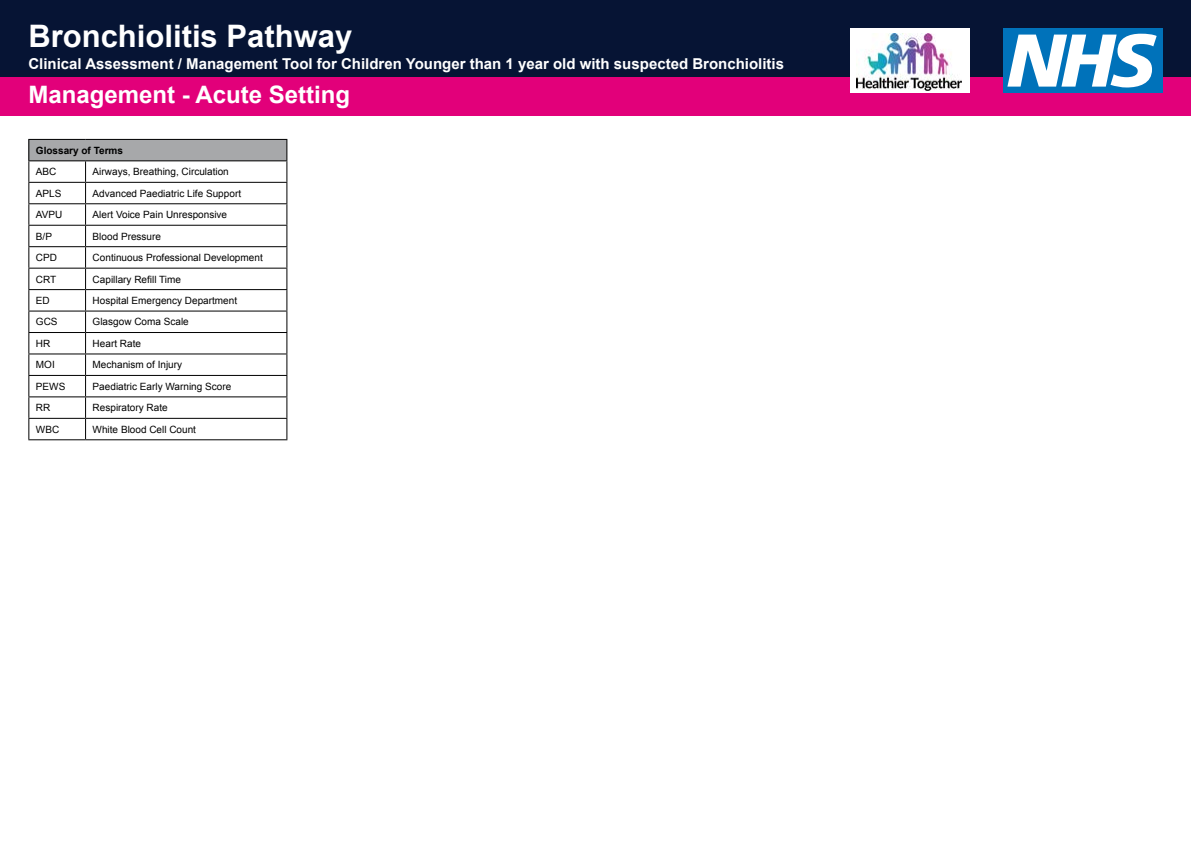
<style>
.page{position:relative;width:1191px;height:842px;background:#fff}
.page>*{position:absolute;margin:0;border:0;box-sizing:border-box;transform-origin:0 0}
.t1{font:700 31px "Arial";color:#fff}
.t2{font:700 24px "Arial";color:#fff}
.t3{font:700 15px "Arial";color:#fff}
.t4{font:10px "Arial";color:#000}
.t5{font:700 10px "Arial";color:#000}
</style>
<div class="page">
<div style="left:0;top:0;width:1191px;height:113px;background:#061434"></div>
<div style="left:0;top:77px;width:1191px;height:38px;background:#e2007a"></div>
<div style="left:1003px;top:28px;width:159px;height:65px;background:#0072ba"></div>
<svg style="left:1007px;top:34px;width:149px;height:53px"></svg>
<div style="left:849px;top:28px;width:120px;height:65px;background:#fff"></div>
<img style="left:856px;top:33px;width:105px;height:57px">
<div style="left:29px;top:139px;width:258px;height:22px;background:#a7a8aa"></div>
<hr style="left:28px;top:139px;width:58px;height:1px;background:#000">
<hr style="left:86px;top:139px;width:201px;height:1px;background:#000">
<hr style="left:28px;top:160px;width:58px;height:1px;background:#000">
<hr style="left:86px;top:160px;width:201px;height:1px;background:#000">
<hr style="left:28px;top:182px;width:58px;height:1px;background:#000">
<hr style="left:86px;top:182px;width:201px;height:1px;background:#000">
<hr style="left:28px;top:203px;width:58px;height:1px;background:#000">
<hr style="left:86px;top:203px;width:201px;height:1px;background:#000">
<hr style="left:28px;top:225px;width:58px;height:1px;background:#000">
<hr style="left:86px;top:225px;width:201px;height:1px;background:#000">
<hr style="left:28px;top:246px;width:58px;height:1px;background:#000">
<hr style="left:86px;top:246px;width:201px;height:1px;background:#000">
<hr style="left:28px;top:268px;width:58px;height:1px;background:#000">
<hr style="left:86px;top:268px;width:201px;height:1px;background:#000">
<hr style="left:28px;top:289px;width:58px;height:1px;background:#000">
<hr style="left:86px;top:289px;width:201px;height:1px;background:#000">
<hr style="left:28px;top:311px;width:58px;height:1px;background:#000">
<hr style="left:86px;top:311px;width:201px;height:1px;background:#000">
<hr style="left:28px;top:332px;width:58px;height:1px;background:#000">
<hr style="left:86px;top:332px;width:201px;height:1px;background:#000">
<hr style="left:28px;top:353px;width:58px;height:1px;background:#000">
<hr style="left:86px;top:353px;width:201px;height:1px;background:#000">
<hr style="left:28px;top:375px;width:58px;height:1px;background:#000">
<hr style="left:86px;top:375px;width:201px;height:1px;background:#000">
<hr style="left:28px;top:396px;width:58px;height:1px;background:#000">
<hr style="left:86px;top:396px;width:201px;height:1px;background:#000">
<hr style="left:28px;top:418px;width:58px;height:1px;background:#000">
<svg style="left:28px;top:140px;width:1px;height:299px"></svg>
<hr style="left:86px;top:418px;width:201px;height:1px;background:#000">
<svg style="left:85px;top:161px;width:1px;height:278px"></svg>
<svg style="left:286px;top:140px;width:1px;height:299px"></svg>
<hr style="left:28px;top:439px;width:58px;height:1px;background:#000">
<hr style="left:86px;top:439px;width:201px;height:1px;background:#000">
<h1 class="t1" style="left:28px;top:15px;width:325px">Bronchiolitis Pathway</h1>
<h3 class="t3" style="left:28px;top:53px;width:757px">Clinical Assessment / Management Tool for Children Younger than 1 year old with suspected Bronchiolitis</h3>
<h2 class="t2" style="left:28px;top:79px;width:323px">Management - Acute Setting</h2>
<p class="t5" style="left:36px;top:144px;width:89px">Glossary of Terms</p>
<p class="t4" style="left:36px;top:165px;width:22px">ABC</p>
<p class="t4" style="left:93px;top:165px;width:138px">Airways, Breathing, Circulation</p>
<p class="t4" style="left:36px;top:187px;width:27px">APLS</p>
<p class="t4" style="left:93px;top:187px;width:150px">Advanced Paediatric Life Support</p>
<p class="t4" style="left:36px;top:208px;width:28px">AVPU</p>
<p class="t4" style="left:93px;top:208px;width:136px">Alert Voice Pain Unresponsive</p>
<p class="t4" style="left:36px;top:230px;width:18px">B/P</p>
<p class="t4" style="left:93px;top:230px;width:70px">Blood Pressure</p>
<p class="t4" style="left:36px;top:251px;width:23px">CPD</p>
<p class="t4" style="left:93px;top:251px;width:172px">Continuous Professional Development</p>
<p class="t4" style="left:36px;top:272px;width:22px">CRT</p>
<p class="t4" style="left:93px;top:272px;width:90px">Capillary Refill Time</p>
<p class="t4" style="left:36px;top:294px;width:15px">ED</p>
<p class="t4" style="left:93px;top:294px;width:146px">Hospital Emergency Department</p>
<p class="t4" style="left:36px;top:315px;width:23px">GCS</p>
<p class="t4" style="left:93px;top:315px;width:98px">Glasgow Coma Scale</p>
<p class="t4" style="left:36px;top:337px;width:16px">HR</p>
<p class="t4" style="left:93px;top:337px;width:50px">Heart Rate</p>
<p class="t4" style="left:36px;top:358px;width:20px">MOI</p>
<p class="t4" style="left:93px;top:358px;width:91px">Mechanism of Injury</p>
<p class="t4" style="left:36px;top:380px;width:31px">PEWS</p>
<p class="t4" style="left:93px;top:380px;width:140px">Paediatric Early Warning Score</p>
<p class="t4" style="left:36px;top:401px;width:16px">RR</p>
<p class="t4" style="left:93px;top:401px;width:77px">Respiratory Rate</p>
<p class="t4" style="left:36px;top:423px;width:25px">WBC</p>
<p class="t4" style="left:93px;top:423px;width:105px">White Blood Cell Count</p>
</div>
